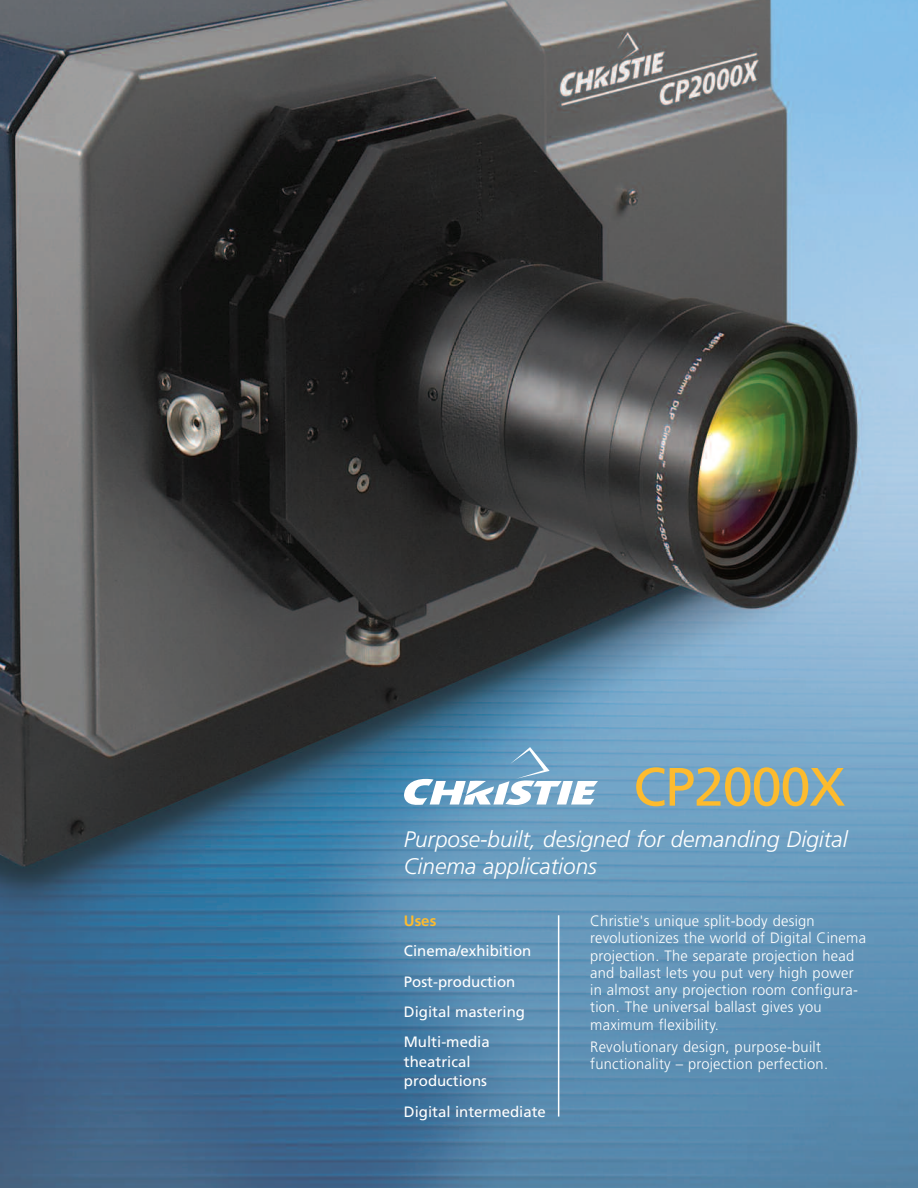
<style>
.page{position:relative;width:918px;height:1188px;background:#fff}
.page>*{position:absolute;margin:0;border:0;box-sizing:border-box;transform-origin:0 0}
.t1{font:54px "Frutiger";letter-spacing:-.02em;color:#fdbb2e}
.t2{font:italic 300 22.5px/27px "Frutiger";color:#fff}
.t3{font:300 15px/17.2px "Frutiger";letter-spacing:.015em;color:#fff}
.t4{font:15px/30.3px "Frutiger";color:#fff}
.t5{font:700 15px "Frutiger";color:#fdbb2e}
</style>
<div class="page">
<img style="left:0;top:0;width:918px;height:1188px">
<hr style="left:558px;top:915px;width:1px;height:202px;background:#fff">
<svg style="left:404px;top:747px;width:194px;height:58px"></svg>
<h1 class="t1" style="left:633px;top:765px;width:214px">CP2000X</h1>
<h2 class="t2" style="left:404px;top:828px;width:445px">Purpose-built, designed for demanding Digital<br>Cinema applications</h2>
<p class="t3" style="left:590px;top:913px;width:277px">Christie's unique split-body design revolutionizes the world of Digital Cinema projection. The separate projection head and ballast lets you put very high power in almost any projection room configura&shy;tion. The universal ballast gives you maximum flexibility.</p>
<p class="t3" style="left:590px;top:1040px;width:239px">Revolutionary design, purpose-built functionality – projection perfection.</p>
<p class="t5" style="left:404px;top:915px;width:34px">Uses</p>
<p class="t4" style="left:404px;top:937px;width:129px">Cinema/exhibition<br>Post-production<br>Digital mastering<br>Multi-media</p>
<p class="t4" style="left:404px;top:1053px;width:85px;line-height:19.5px">theatrical productions</p>
<p class="t4" style="left:404px;top:1097px;width:144px">Digital intermediate</p>
</div>
